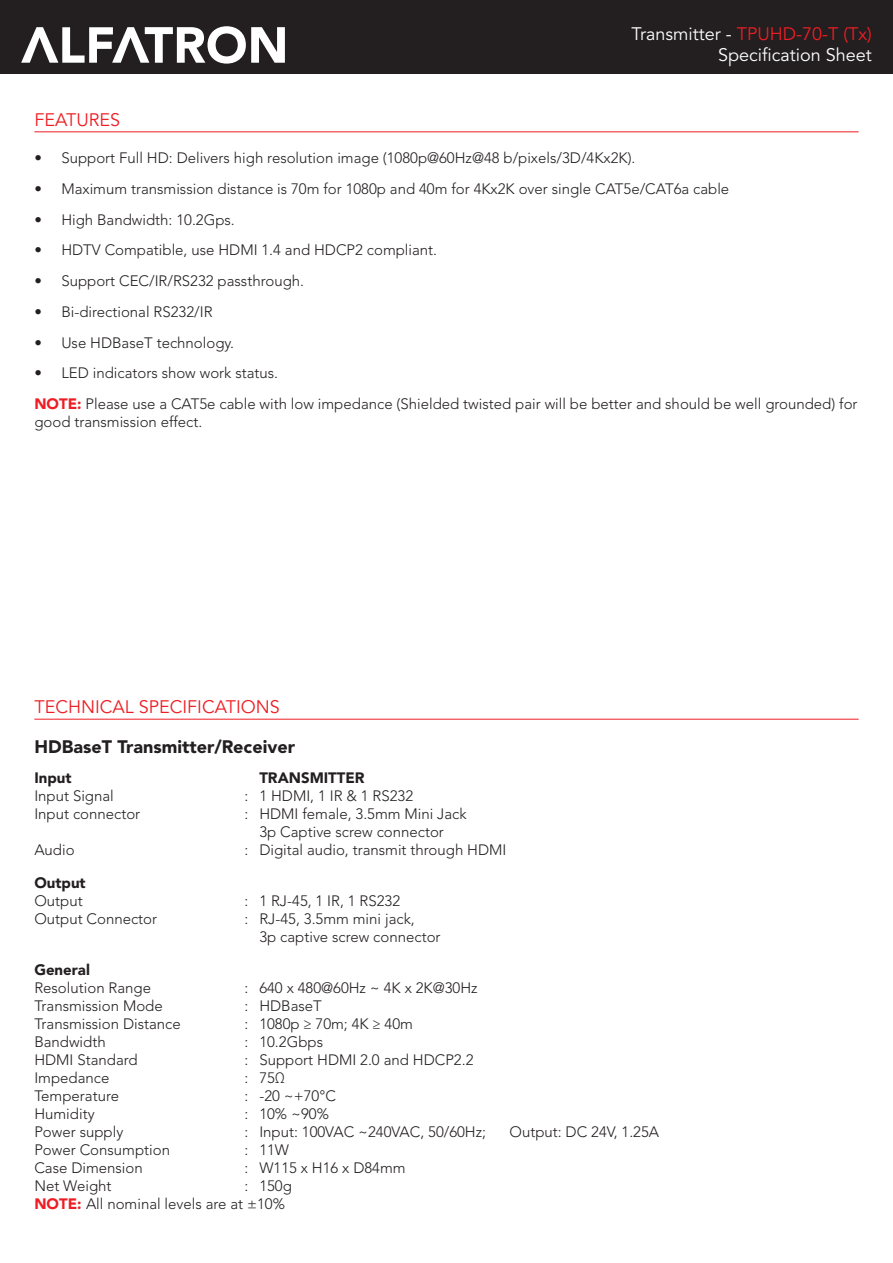
<style>
.page{position:relative;width:893px;height:1263px;background:#fff}
.page>*{position:absolute;margin:0;border:0;box-sizing:border-box;transform-origin:0 0}
.t1{font:18px/21.6px "Avenir LT Std";color:#fff;text-align:right}
.t2{font:18px "Avenir LT Std";color:#ee1d23}
.t3{font:900 18px "Avenir LT Std";color:#231f20}
.t4{font:300 15px/18px "Avenir LT Std";color:#231f20}
.t5{font:900 15px "Avenir LT Std";color:#231f20}
.s1{color:#ee1d23}
.s2{font-weight:900;color:#ee1d23}
</style>
<div class="page">
<div style="left:0;top:0;width:893px;height:74px;background:#231f20"></div>
<svg style="left:21px;top:26px;width:264px;height:38px"></svg>
<hr style="left:34px;top:719px;width:825px;height:1px;background:#ee1d23">
<hr style="left:34px;top:131px;width:825px;height:1px;background:#ee1d23">
<p class="t2" style="left:34px;top:109px;width:87px">FEATURES</p>
<p class="t1" style="left:631px;top:23px;width:242px">Transmitter - <span class="s1">TPUHD-70-T (Tx)<br></span>Specification Sheet</p>
<p class="t4" style="left:34px;top:149px;width:603px">• Support Full HD: Delivers high resolution image (1080p@60Hz@48 b/pixels/3D/4Kx2K).</p>
<p class="t4" style="left:34px;top:180px;width:696px">• Maximum transmission distance is 70m for 1080p and 40m for 4Kx2K over single CAT5e/CAT6a cable</p>
<p class="t4" style="left:34px;top:210px;width:202px">• High Bandwidth: 10.2Gps.</p>
<p class="t4" style="left:34px;top:241px;width:404px">• HDTV Compatible, use HDMI 1.4 and HDCP2 compliant.</p>
<p class="t4" style="left:34px;top:272px;width:271px">• Support CEC/IR/RS232 passthrough.</p>
<p class="t4" style="left:34px;top:303px;width:180px">• Bi-directional RS232/IR</p>
<p class="t4" style="left:34px;top:333px;width:201px">• Use HDBaseT technology.</p>
<p class="t4" style="left:34px;top:364px;width:245px">• LED indicators show work status.</p>
<p class="t4" style="left:34px;top:395px;width:825px"><span class="s2">NOTE:</span> Please use a CAT5e cable with low impedance (Shielded twisted pair will be better and should be well grounded) for good transmission effect.</p>
<p class="t2" style="left:34px;top:696px;width:247px">TECHNICAL SPECIFICATIONS</p>
<p class="t3" style="left:34px;top:735px;width:262px">HDBaseT Transmitter/Receiver</p>
<p class="t5" style="left:34px;top:768px;width:39px">Input</p>
<p class="t5" style="left:259px;top:768px;width:107px">TRANSMITTER</p>
<p class="t4" style="left:34px;top:786px;width:81px">Input Signal</p>
<p class="t4" style="left:244px;top:786px;width:170px">: 1 HDMI, 1 IR &amp; 1 RS232</p>
<p class="t4" style="left:34px;top:804px;width:107px">Input connector</p>
<p class="t4" style="left:244px;top:804px;width:224px">: HDMI female, 3.5mm Mini Jack</p>
<p class="t4" style="left:259px;top:822px;width:186px">3p Captive screw connector</p>
<p class="t4" style="left:34px;top:840px;width:42px">Audio</p>
<p class="t4" style="left:244px;top:840px;width:264px">: Digital audio, transmit through HDMI</p>
<p class="t5" style="left:34px;top:873px;width:53px">Output</p>
<p class="t4" style="left:34px;top:891px;width:50px">Output</p>
<p class="t4" style="left:244px;top:891px;width:157px">: 1 RJ-45, 1 IR, 1 RS232</p>
<p class="t4" style="left:34px;top:909px;width:124px">Output Connector</p>
<p class="t4" style="left:244px;top:909px;width:172px">: RJ-45, 3.5mm mini jack,</p>
<p class="t4" style="left:259px;top:927px;width:183px">3p captive screw connector</p>
<p class="t5" style="left:34px;top:960px;width:57px">General</p>
<p class="t4" style="left:34px;top:978px;width:118px">Resolution Range</p>
<p class="t4" style="left:244px;top:978px;width:235px">: 640 x 480@60Hz ~ 4K x 2K@30Hz</p>
<p class="t4" style="left:34px;top:996px;width:130px">Transmission Mode</p>
<p class="t4" style="left:244px;top:996px;width:79px">: HDBaseT</p>
<p class="t4" style="left:34px;top:1014px;width:148px">Transmission Distance</p>
<p class="t4" style="left:244px;top:1014px;width:170px">: 1080p ≥ 70m; 4K ≥ 40m</p>
<p class="t4" style="left:34px;top:1032px;width:73px">Bandwidth</p>
<p class="t4" style="left:244px;top:1032px;width:80px">: 10.2Gbps</p>
<p class="t4" style="left:34px;top:1050px;width:105px">HDMI Standard</p>
<p class="t4" style="left:244px;top:1050px;width:231px">: Support HDMI 2.0 and HDCP2.2</p>
<p class="t4" style="left:34px;top:1068px;width:77px">Impedance</p>
<p class="t4" style="left:244px;top:1068px;width:42px">: 75Ω</p>
<p class="t4" style="left:34px;top:1086px;width:86px">Temperature</p>
<p class="t4" style="left:244px;top:1086px;width:93px">: -20 ~+70°C</p>
<p class="t4" style="left:34px;top:1104px;width:62px">Humidity</p>
<p class="t4" style="left:244px;top:1104px;width:86px">: 10% ~90%</p>
<p class="t4" style="left:34px;top:1122px;width:90px">Power supply</p>
<p class="t4" style="left:244px;top:1122px;width:243px">: Input: 100VAC ~240VAC, 50/60Hz;</p>
<p class="t4" style="left:509px;top:1122px;width:151px">Output: DC 24V, 1.25A</p>
<p class="t4" style="left:34px;top:1140px;width:137px">Power Consumption</p>
<p class="t4" style="left:244px;top:1140px;width:46px">: 11W</p>
<p class="t4" style="left:34px;top:1158px;width:110px">Case Dimension</p>
<p class="t4" style="left:244px;top:1158px;width:163px">: W115 x H16 x D84mm</p>
<p class="t4" style="left:34px;top:1176px;width:79px">Net Weight</p>
<p class="t4" style="left:244px;top:1176px;width:49px">: 150g</p>
<p class="t4" style="left:34px;top:1194px;width:252px"><span class="s2">NOTE:</span> All nominal levels are at ±10%</p>
</div>
